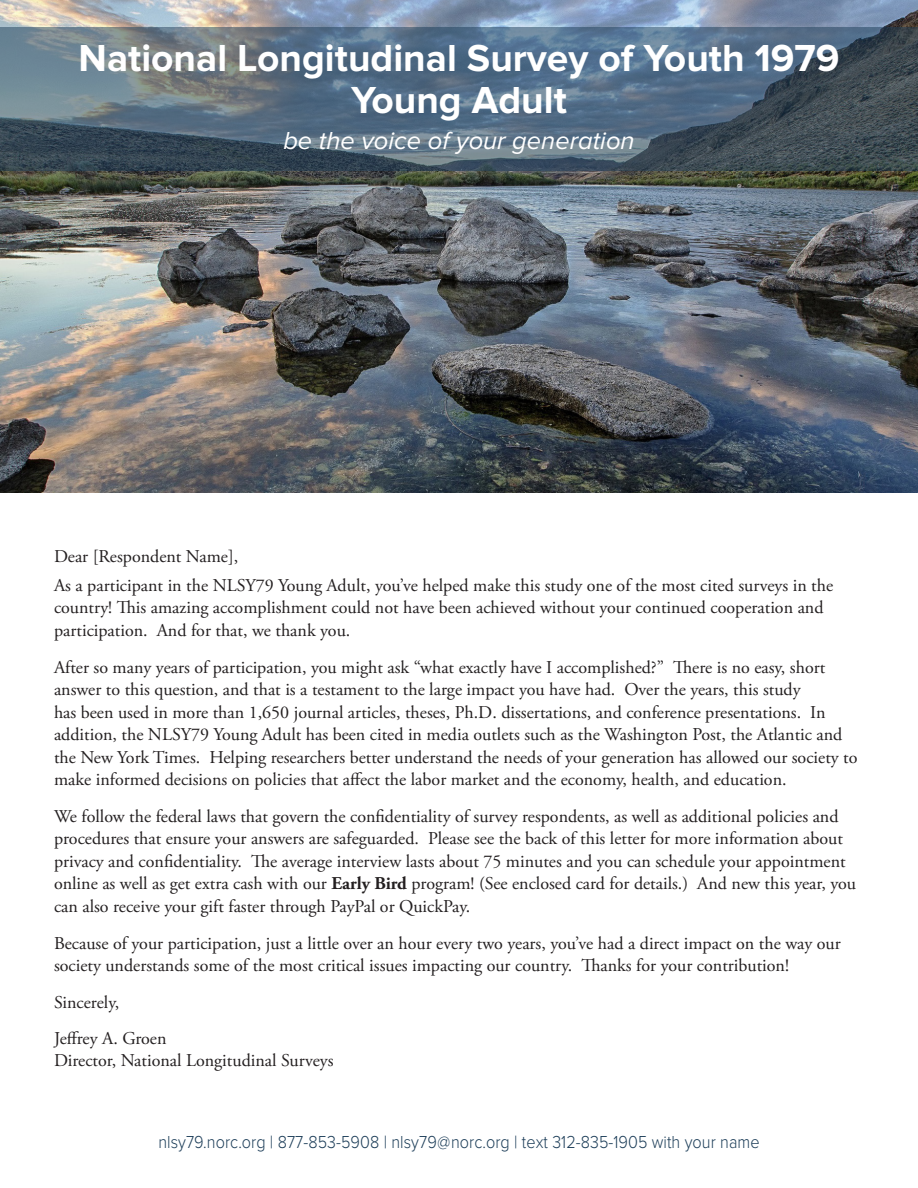
<style>
.page{position:relative;width:918px;height:1188px;background:#fff}
.page>*{position:absolute;margin:0;border:0;box-sizing:border-box;transform-origin:0 0}
.t1{font:700 39px "Proxima Nova";color:#fff}
.t2{font:italic 25.5px "Proxima Nova";color:#fff}
.t3{font:18px/22.5px "Adobe Garamond Pro";color:#231f20}
.t4{font:300 18px "Proxima Nova";letter-spacing:.005em;color:#1c3d58;scale:.9 1}
.s1{font-weight:700}
</style>
<div class="page">
<img style="left:0;top:0;width:918px;height:492px">
<svg style="left:0;top:27px;width:918px;height:144px;background:#536778"></svg>
<p class="t1" style="left:79px;top:35px;width:762px">National Longitudinal Survey of Youth 1979</p>
<p class="t1" style="left:351px;top:77px;width:217px">Young Adult</p>
<p class="t2" style="left:283px;top:127px;width:353px">be the voice of your generation</p>
<p class="t3" style="left:54px;top:545px;width:186px">Dear [Respondent Name],</p>
<p class="t3" style="left:54px;top:575px;width:781px">As a participant in the NLSY79 Young Adult, you’ve helped make this study one of the most cited surveys in the country! This amazing accomplishment could not have been achieved without your continued cooperation and participation. And for that, we thank you.</p>
<p class="t3" style="left:54px;top:656px;width:805px">After so many years of participation, you might ask “what exactly have I accomplished?” There is no easy, short answer to this question, and that is a testament to the large impact you have had. Over the years, this study<br>has been used in more than 1,650 journal articles, theses, Ph.D. dissertations, and conference presentations. In addition, the NLSY79 Young Adult has been cited in media outlets such as the Washington Post, the Atlantic and the New York Times. Helping researchers better understand the needs of your generation has allowed our society to make informed decisions on policies that affect the labor market and the economy, health, and education.</p>
<p class="t3" style="left:54px;top:806px;width:804px">We follow the federal laws that govern the confidentiality of survey respondents, as well as additional policies and procedures that ensure your answers are safeguarded. Please see the back of this letter for more information about privacy and confidentiality. The average interview lasts about 75 minutes and you can schedule your appointment online as well as get extra cash with our <span class="s1">Early Bird</span> program! (See enclosed card for details.) And new this year, you can also receive your gift faster through PayPal or QuickPay.</p>
<p class="t3" style="left:54px;top:932px;width:788px">Because of your participation, just a little over an hour every two years, you’ve had a direct impact on the way our society understands some of the most critical issues impacting our country. Thanks for your contribution!</p>
<p class="t3" style="left:54px;top:992px;width:67px">Sincerely,</p>
<p class="t3" style="left:54px;top:1028px;width:281px">Jeffrey A. Groen<br>Director, National Longitudinal Surveys</p>
<p class="t4" style="left:158px;top:1132px;width:670px">nlsy79.norc.org | 877-853-5908 | nlsy79@norc.org | text 312-835-1905 with your name</p>
</div>
